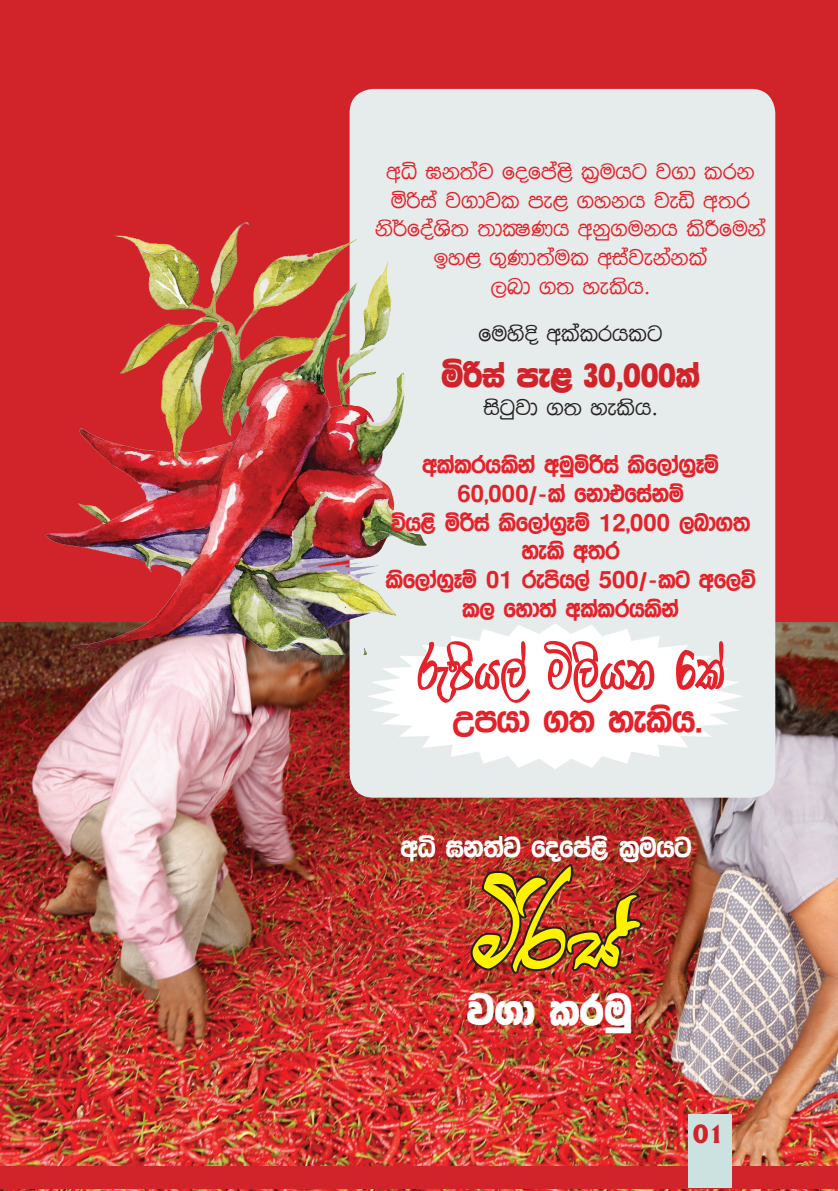
<style>
.page{position:relative;width:838px;height:1191px;background:#fff}
.page>*{position:absolute;margin:0;border:0;box-sizing:border-box;transform-origin:0 0}
.t1{font:96px "apex a.pura 009";color:#fff101}
.t2{font:700 60px "AMAL";color:#e3222a}
.t3{font:48px "FM Basurux";color:#fff}
.t4{font:38px "FM Basurux";color:#d1232a}
.t5{font:36px "FM Sandhyaneex";color:#e3222a}
.t6{font:28px "FM Sandhyaneex";color:#fff}
.t7{font:24px/28.8px "FM Sandhyaneex";color:#e3222a;text-align:center}
.t8{font:24px/28.8px "FM Malithix";color:#e3222a;text-align:center}
.t9{font:24px "FM Malithix";color:#231f20}
.t10{font:800 24px "Albertus";color:#d1232a}
</style>
<div class="page">
<img style="left:0;top:621px;width:837px;height:570px">
<div style="left:0;top:0;width:837px;height:621px;background:#d1232a"></div>
<div style="left:0;top:1166px;width:837px;height:23px;background:#d1232a"></div>
<div style="left:349px;top:89px;width:426px;height:708px;background:#e6eceb;border-radius:24px"></div>
<img style="left:40px;top:221px;width:387px;height:434px">
<img style="left:343px;top:618px;width:399px;height:154px">
<div style="left:688px;top:1114px;width:43px;height:74px;background:#cce2e1"></div>
<img style="left:468px;top:856px;width:175px;height:119px">
<p class="t8" style="left:375px;top:157px;width:392px">wê &gt;k;aj fofma&lt;sl%uhg j.d lrk ñßia j.djl me&lt; .ykh jeä w;r ks¾foaYs; ;dCIKh wkq.ukh lsÍfuka</p>
<p class="t8" style="left:434px;top:243px;width:275px">by&lt; .=Kd;aul wiajekakla</p>
<p class="t8" style="left:491px;top:272px;width:161px">,nd .; yelsh'</p>
<p class="t9" style="left:479px;top:321px;width:185px">fuysÈ wlalrhlg</p>
<p class="t4" style="left:441px;top:354px;width:260px">ñßia me&lt; 30"000la</p>
<p class="t9" style="left:483px;top:395px;width:176px">isgqjd .; yelsh'</p>
<p class="t7" style="left:422px;top:450px;width:298px">wlalrhlska wuqñßia lsf,da.%Eï<br>60"000$-la fkdtfiakï</p>
<p class="t7" style="left:391px;top:508px;width:360px">úh&lt;sñßia lsf,da.%Eï 12"000 ,nd.; yelsw;r</p>
<p class="t7" style="left:386px;top:566px;width:371px">lsf,da.%Eï 01 remsh,a 500$-lg wf,ú l, fyd;a wlalrhlska</p>
<p class="t2" style="left:416px;top:635px;width:316px">remsh,a ñ,shk 6la</p>
<p class="t5" style="left:452px;top:700px;width:251px">Wmhd .; yelsh'</p>
<p class="t6" style="left:400px;top:832px;width:292px">wê &gt;k;aj fofma&lt;sl%uhg</p>
<p class="t1" style="left:472px;top:879px;width:157px">ñßia</p>
<p class="t3" style="left:467px;top:984px;width:194px">j.d lruq</p>
<p class="t10" style="left:692px;top:1119px;width:33px">01</p>
</div>
